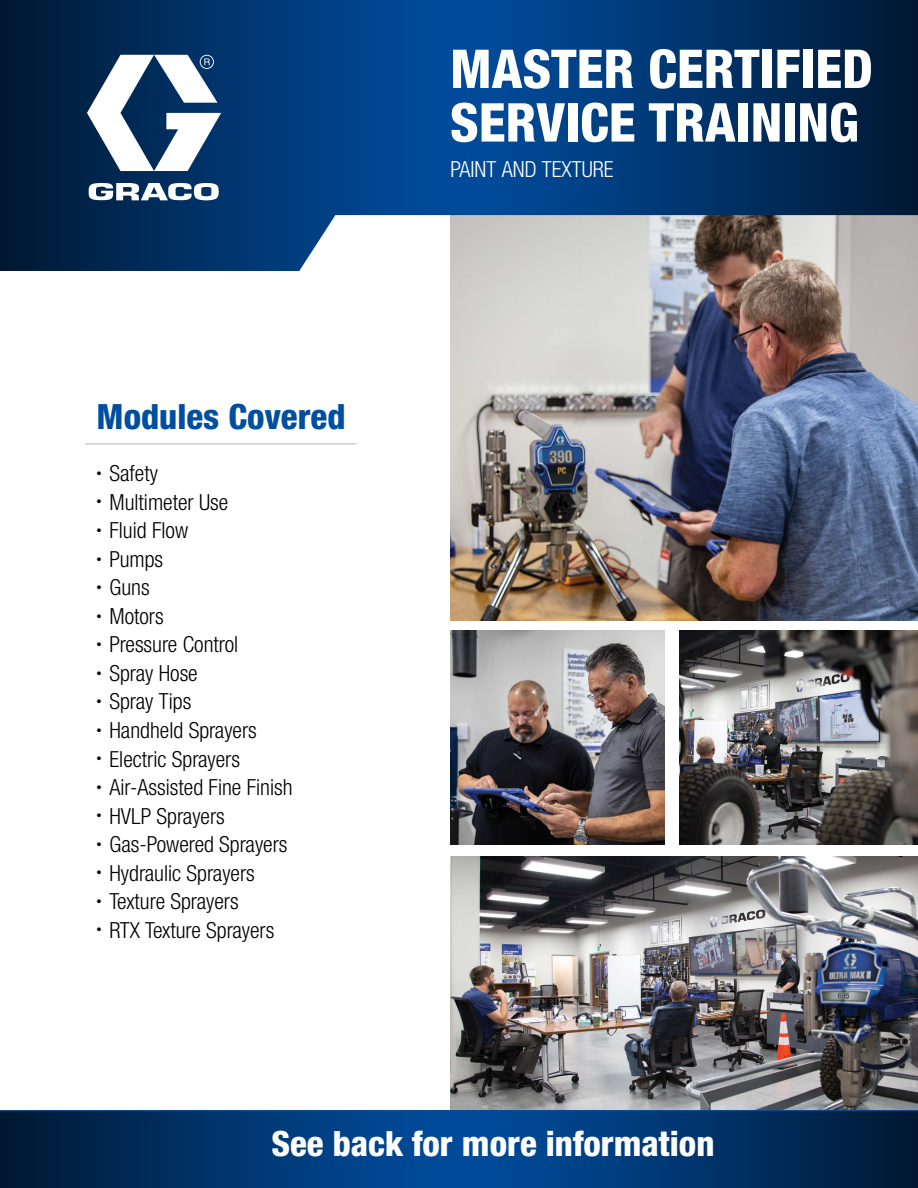
<style>
.page{position:relative;width:918px;height:1188px;background:#fff}
.page>*{position:absolute;margin:0;border:0;box-sizing:border-box;transform-origin:0 0}
.t1{font:800 condensed 53.55px "Helvetica Neue LTW1 G";color:#fff}
.t2{font:800 condensed 34.8px "Helvetica Neue LTW1 G";color:#fff}
.t3{font:800 condensed 34.8px "Helvetica Neue LTW1 G";color:#004ea0}
.t4{font:300 condensed 22.2px "Helvetica Neue LTW1 G";color:#000}
.t5{font:300 condensed 22.2px "Helvetica Neue LTW1 G";color:#fff}
</style>
<div class="page">
<img style="left:450px;top:857px;width:468px;height:254px">
<img style="left:450px;top:271px;width:468px;height:350px">
<svg style="left:487px;top:215px;width:431px;height:56px;background:#b4b0ab"></svg>
<svg style="left:0;top:0;width:487px;height:271px;background:#174475"></svg>
<svg style="left:431px;top:0;width:487px;height:215px;background:#00356e"></svg>
<svg style="left:0;top:1111px;width:918px;height:77px;background:#00346b"></svg>
<svg style="left:87px;top:55px;width:134px;height:145px"></svg>
<img style="left:450px;top:631px;width:214px;height:214px">
<img style="left:679px;top:631px;width:239px;height:214px">
<hr style="left:85px;top:443px;width:271px;height:1px;background:#bcbec0">
<p class="t1" style="left:450px;top:36px;width:424px">MASTER CERTIFIED</p>
<p class="t1" style="left:450px;top:90px;width:410px">SERVICE TRAINING</p>
<p class="t3" style="left:97px;top:395px;width:250px">Modules Covered</p>
<p class="t4" style="left:97px;top:460px;width:63px"><sup>•</sup> Safety</p>
<p class="t4" style="left:97px;top:489px;width:133px"><sup>•</sup> Multimeter Use</p>
<p class="t4" style="left:97px;top:518px;width:93px"><sup>•</sup> Fluid Flow</p>
<p class="t4" style="left:97px;top:546px;width:68px"><sup>•</sup> Pumps</p>
<p class="t4" style="left:97px;top:575px;width:55px"><sup>•</sup> Guns</p>
<p class="t4" style="left:97px;top:603px;width:69px"><sup>•</sup> Motors</p>
<p class="t4" style="left:97px;top:632px;width:143px"><sup>•</sup> Pressure Control</p>
<p class="t4" style="left:97px;top:660px;width:103px"><sup>•</sup> Spray Hose</p>
<p class="t4" style="left:97px;top:689px;width:96px"><sup>•</sup> Spray Tips</p>
<p class="t4" style="left:97px;top:717px;width:162px"><sup>•</sup> Handheld Sprayers</p>
<p class="t4" style="left:97px;top:746px;width:145px"><sup>•</sup> Electric Sprayers</p>
<p class="t4" style="left:97px;top:774px;width:198px"><sup>•</sup> Air-Assisted Fine Finish</p>
<p class="t4" style="left:97px;top:803px;width:130px"><sup>•</sup> HVLP Sprayers</p>
<p class="t4" style="left:97px;top:831px;width:192px"><sup>•</sup> Gas-Powered Sprayers</p>
<p class="t4" style="left:97px;top:860px;width:160px"><sup>•</sup> Hydraulic Sprayers</p>
<p class="t4" style="left:97px;top:888px;width:144px"><sup>•</sup> Texture Sprayers</p>
<p class="t4" style="left:97px;top:917px;width:179px"><sup>•</sup> RTX Texture Sprayers</p>
<p class="t5" style="left:450px;top:156px;width:165px">PAINT AND TEXTURE</p>
<p class="t2" style="left:271px;top:1122px;width:445px">See back for more information</p>
</div>
